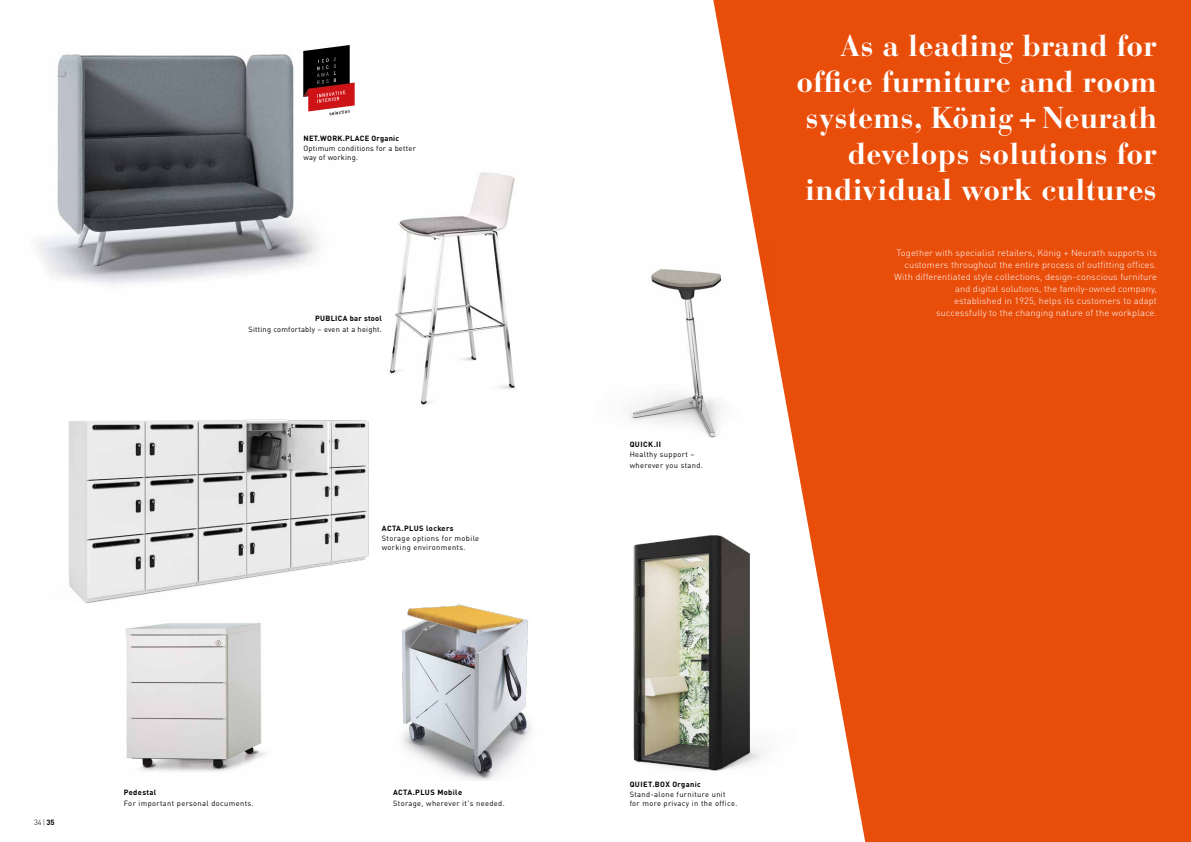
<style>
.page{position:relative;width:1191px;height:842px;background:#fff}
.page>*{position:absolute;margin:0;border:0;box-sizing:border-box;transform-origin:0 0}
.t1{font:700 30px/36px "Bauer Bodoni Std";letter-spacing:.01em;color:#fff;text-align:right}
.t2{font:300 9px/12px "DINOT";letter-spacing:.01em;color:#fff;text-align:right}
.t3{font:7.5px/9px "DINOT";letter-spacing:.05em;color:#000}
.t4{font:700 7.5px "DINOT";letter-spacing:.04em;color:#000}
.t5{font:7.5px/9px "DINOT";letter-spacing:.03em;color:#000}
.t6{font:300 7.5px "DINOT";color:#000}
.s1{font-weight:700}
</style>
<div class="page">
<img style="left:402px;top:604px;width:129px;height:176px">
<img style="left:633px;top:535px;width:78px;height:236px">
<img style="left:629px;top:269px;width:82px;height:169px">
<svg style="left:711px;top:0;width:480px;height:842px;background:#e8652d"></svg>
<img style="left:126px;top:648px;width:141px;height:124px">
<img style="left:68px;top:419px;width:301px;height:229px">
<img style="left:38px;top:54px;width:293px;height:231px">
<img style="left:354px;top:172px;width:161px;height:248px">
<svg style="left:303px;top:45px;width:52px;height:70px"></svg>
<p class="t4" style="left:303px;top:132px;width:97px">NET.WORK.PLACE Organic</p>
<p class="t5" style="left:303px;top:143px;width:114px">Optimum conditions for a better way of working.</p>
<p class="t4" style="left:315px;top:313px;width:68px">PUBLICA bar stool</p>
<p class="t5" style="left:248px;top:324px;width:135px">Sitting comfortably – even at a height.</p>
<p class="t4" style="left:382px;top:522px;width:73px">ACTA.PLUS lockers</p>
<p class="t3" style="left:382px;top:533px;width:99px">Storage options for mobile working environments.</p>
<p class="t6" style="left:34px;top:817px;width:22px">34|<span class="s1">35</span></p>
<p class="t4" style="left:124px;top:787px;width:34px">Pedestal</p>
<p class="t3" style="left:124px;top:798px;width:131px">For important personal documents.</p>
<p class="t4" style="left:393px;top:787px;width:71px">ACTA.PLUS Mobile</p>
<p class="t3" style="left:393px;top:798px;width:113px">Storage, wherever it's needed.</p>
<p class="t4" style="left:629px;top:438px;width:33px">QUICK.II</p>
<p class="t3" style="left:629px;top:449px;width:75px;line-height:10.4px">Healthy support – wherever you stand.</p>
<h1 class="t1" style="left:796px;top:27px;width:362px">As a leading brand for office furniture and room systems, König + Neurath develops solutions for individual work cultures</h1>
<p class="t2" style="left:894px;top:246px;width:264px">Together with specialist retailers, König + Neurath supports its customers throughout the entire process of outfitting offices.<br>With differentiated style collections, design-conscious furniture and digital solutions, the family-owned company,<br>established in 1925, helps its customers to adapt<br>successfully to the changing nature of the workplace.</p>
<p class="t4" style="left:629px;top:778px;width:73px">QUIET.BOX Organic</p>
<p class="t3" style="left:629px;top:789px;width:109px">Stand-alone furniture unit for more privacy in the office.</p>
</div>
